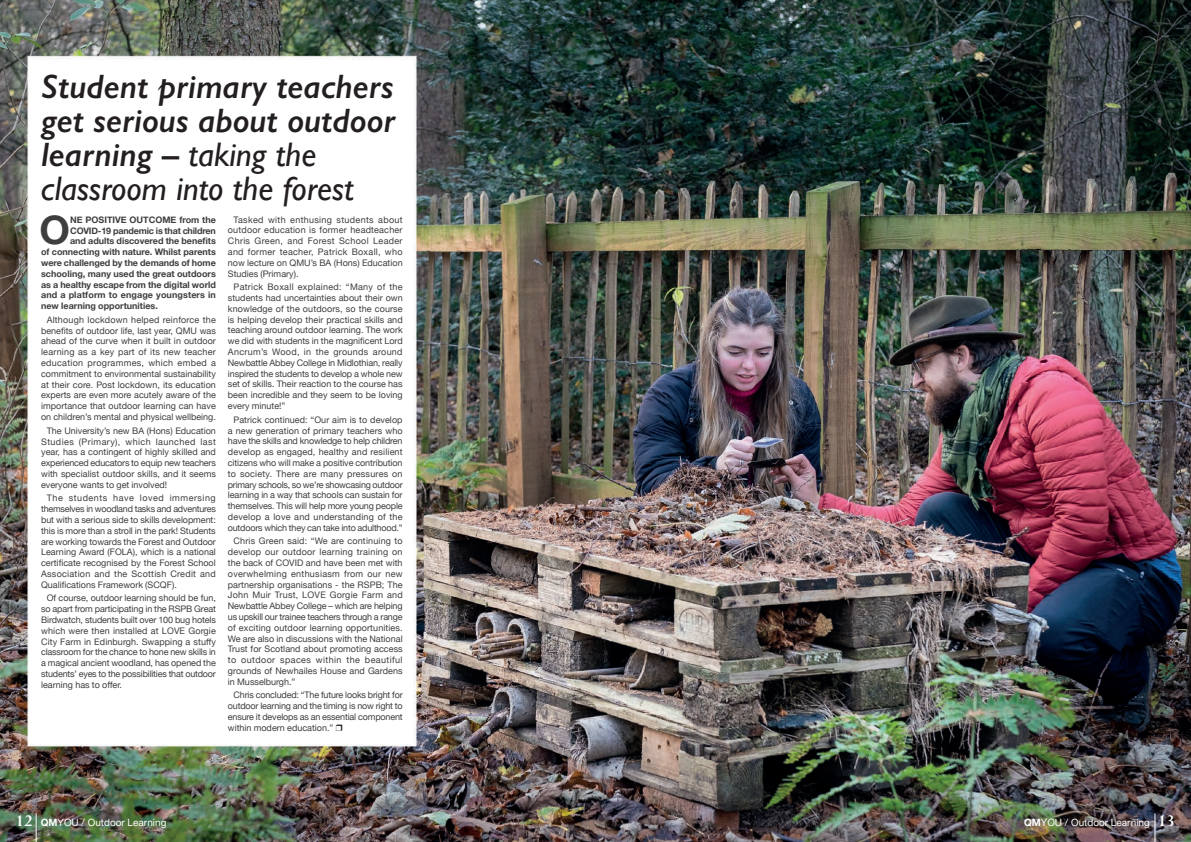
<style>
.page{position:relative;width:1191px;height:842px;background:#fff}
.page>*{position:absolute;margin:0;border:0;box-sizing:border-box;transform-origin:0 0}
.t1{font:700 39.3px "Helvetica Neue";color:#3e3e3f}
.t2{font:italic 600 34px/34px "Gill Sans";color:#231f20}
.t3{font:10px "Helvetica Neue";color:#fff}
.t4{font:9px/10.8px "Helvetica Neue";color:#3e3e3f;text-align:justify}
.t5{font:700 9px "Helvetica Neue";color:#3e3e3f}
.t6{font:700 9px "Helvetica Neue";letter-spacing:-.02em;color:#3e3e3f}
.s1{font-weight:400}
.s2{color:#231f20}
.s3{font-family:"Perpetua";font-weight:700;font-size:18px}
.s4{font-weight:700}
</style>
<div class="page">
<img style="left:0;top:0;width:1191px;height:842px">
<svg style="left:36px;top:814px;width:1px;height:28px"></svg>
<svg style="left:1154px;top:814px;width:1px;height:28px"></svg>
<h2 class="t2" style="left:41px;top:70px;width:356px">Student primary teachers get serious about outdoor learning – <span class="s1">taking the classroom into the forest</span></h2>
<h1 class="t1" style="left:40px;top:206px;width:32px">O</h1>
<p class="t5" style="left:70px;top:214px;width:147px">NE POSITIVE OUTCOME from the</p>
<p class="t4" style="left:228px;top:214px;width:176px;text-indent:6px">Tasked with enthusing students about outdoor education is former headteacher Chris Green, and Forest School Leader and former teacher, Patrick Boxall, who now lecture on QMU’s BA (Hons) Education Studies (Primary).</p>
<p class="t4" style="left:228px;top:281px;width:176px;text-indent:6px">Patrick Boxall explained: “Many of the students had uncertainties about their own knowledge of the outdoors, so the course is helping develop their practical skills and teaching around outdoor learning. The work we did with students in the magnificent Lord Ancrum’s Wood, in the grounds around Newbattle Abbey College in Midlothian, really inspired the students to develop a whole new set of skills. Their reaction to the course has been incredible and they seem to be loving every minute!”</p>
<p class="t4" style="left:228px;top:414px;width:176px;text-indent:6px">Patrick continued: “Our aim is to develop a new generation of primary teachers who have the skills and knowledge to help children develop as engaged, healthy and resilient citizens who will make a positive contribution to society. There are many pressures on primary schools, so we’re showcasing outdoor learning in a way that schools can sustain for themselves. This will help more young people develop a love and understanding of the outdoors which they can take into adulthood.”</p>
<p class="t4" style="left:228px;top:536px;width:176px;text-indent:6px">Chris Green said: “We are continuing to develop our outdoor learning training on the back of COVID and have been met with overwhelming enthusiasm from our new partnership organisations - the RSPB; The John Muir Trust, LOVE Gorgie Farm and Newbattle Abbey College – which are helping us upskill our trainee teachers through a range of exciting outdoor learning opportunities.<br>We are also in discussions with the National Trust for Scotland about promoting access to outdoor spaces within the beautiful grounds of Newhailes House and Gardens in Musselburgh.”</p>
<p class="t4" style="left:228px;top:690px;width:176px;text-indent:6px">Chris concluded: “The future looks bright for outdoor learning and the timing is now right to ensure it develops as an essential component within modern education.” <span class="s2">❒</span></p>
<p class="t6" style="left:70px;top:225px;width:147px">COVID-19 pandemic is that children</p>
<p class="t5" style="left:70px;top:236px;width:147px">and adults discovered the benefits</p>
<p class="t5" style="left:41px;top:246px;width:176px">of connecting with nature. Whilst parents</p>
<p class="t5" style="left:41px;top:257px;width:176px">were challenged by the demands of home</p>
<p class="t5" style="left:41px;top:268px;width:176px">schooling, many used the great outdoors</p>
<p class="t5" style="left:41px;top:279px;width:176px">as a healthy escape from the digital world</p>
<p class="t5" style="left:41px;top:290px;width:176px">and a platform to engage youngsters in</p>
<p class="t5" style="left:41px;top:300px;width:118px">new learning opportunities.</p>
<p class="t4" style="left:41px;top:314px;width:176px;text-indent:6px">Although lockdown helped reinforce the benefits of outdoor life, last year, QMU was ahead of the curve when it built in outdoor learning as a key part of its new teacher education programmes, which embed a commitment to environmental sustainability at their core. Post lockdown, its education experts are even more acutely aware of the importance that outdoor learning can have on children’s mental and physical wellbeing.</p>
<p class="t4" style="left:41px;top:425px;width:176px;text-indent:6px">The University’s new BA (Hons) Education Studies (Primary), which launched last year, has a contingent of highly skilled and experienced educators to equip new teachers with specialist outdoor skills, and it seems everyone wants to get involved!</p>
<p class="t4" style="left:41px;top:493px;width:176px;text-indent:6px">The students have loved immersing themselves in woodland tasks and adventures but with a serious side to skills development: this is more than a stroll in the park! Students are working towards the Forest and Outdoor Learning Award (FOLA), which is a national certificate recognised by the Forest School Association and the Scottish Credit and Qualifications Framework (SCQF).</p>
<p class="t4" style="left:41px;top:593px;width:176px;text-indent:6px">Of course, outdoor learning should be fun, so apart from participating in the RSPB Great Birdwatch, students built over 100 bug hotels which were then installed at LOVE Gorgie City Farm in Edinburgh. Swapping a stuffy classroom for the chance to hone new skills in a magical ancient woodland, has opened the students’ eyes to the possibilities that outdoor learning has to offer.</p>
<p class="t3" style="left:16px;top:816px;width:152px"><span class="s3">12</span> <span class="s4">QM</span>YOU / Outdoor Learning</p>
<p class="t3" style="left:1024px;top:816px;width:152px"><span class="s4">QM</span>YOU / Outdoor Learning <span class="s3">13</span></p>
</div>
